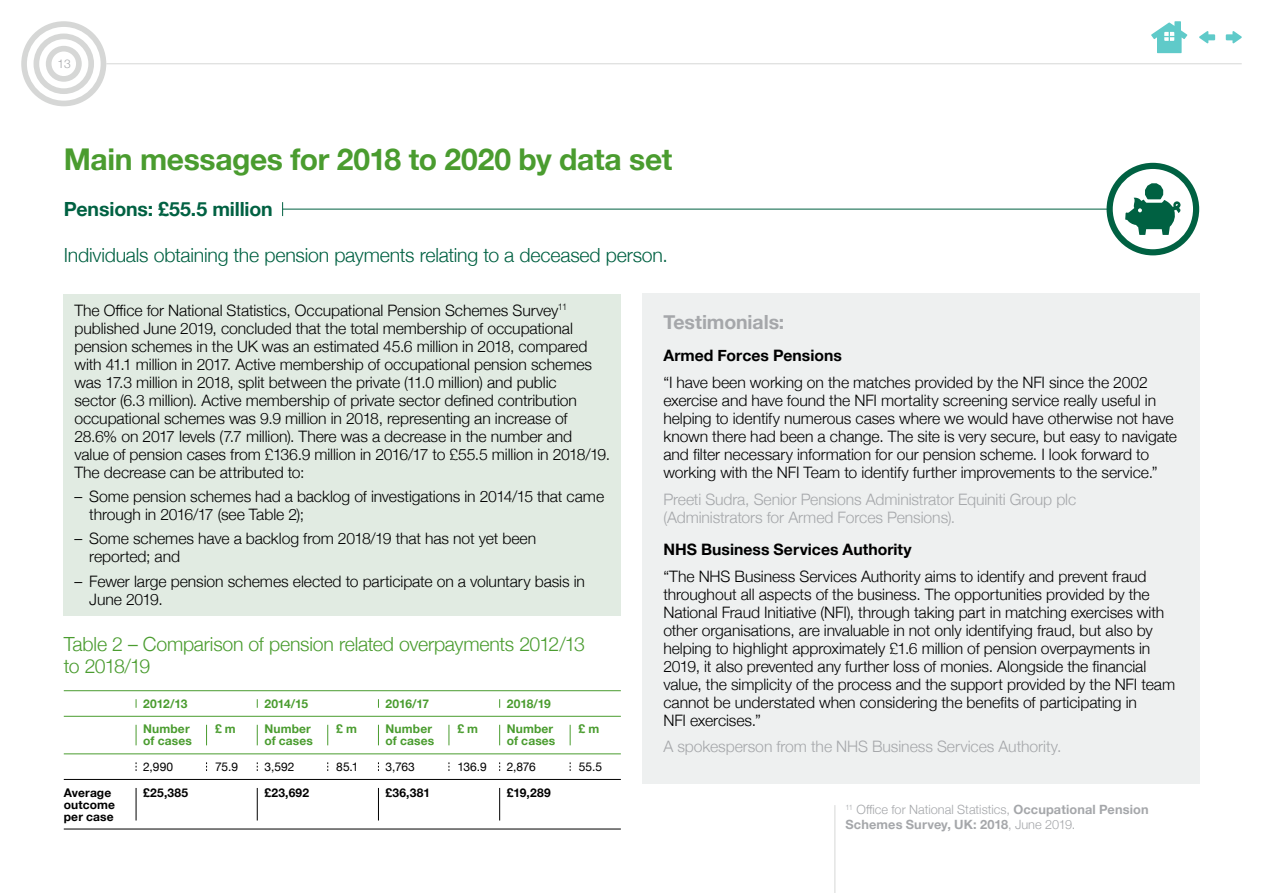
<style>
.page{position:relative;width:1263px;height:893px;background:#fff}
.page>*{position:absolute;margin:0;border:0;box-sizing:border-box;transform-origin:0 0}
.t1{font:700 30px "Helvetica Neue";letter-spacing:-.01em;color:#4a9c2f}
.t2{font:300 19.5px "Helvetica Neue";letter-spacing:-.01em;color:#006142}
.t3{font:300 19.5px/22.5px "Helvetica Neue";letter-spacing:-.01em;color:#4a9c2f}
.t4{font:700 19.5px "Helvetica Neue";letter-spacing:-.005em;color:#006142}
.t5{font:700 19.5px "Helvetica Neue";letter-spacing:-.005em;color:#a5a7aa}
.t6{font:300 15.75px/18px "Helvetica Neue";letter-spacing:-.005em;color:#000}
.t7{font:300 15.75px/18px "Helvetica Neue";letter-spacing:-.005em;color:#a5a7aa}
.t8{font:700 15.75px "Helvetica Neue";letter-spacing:.005em;color:#000}
.t9{font:700 12.75px/15px "Helvetica Neue";letter-spacing:.01em;color:#a5a7aa}
.t10{font:700 12px/12px "Helvetica Neue";letter-spacing:.01em;color:#4a9c2f}
.t11{font:700 12px/12px "Helvetica Neue";letter-spacing:.015em;color:#000}
.t12{font:12px "Helvetica Neue";letter-spacing:.005em;color:#000}
.t13{font:300 12px "Helvetica Neue";color:#a5a7aa}
.s1{font-weight:300}
</style>
<div class="page">
<div style="left:64px;top:294px;width:557px;height:321px;background:#e1ebe2"></div>
<div style="left:642px;top:294px;width:557px;height:490px;background:#eef0f0"></div>
<svg style="left:21px;top:21px;width:85px;height:85px"></svg>
<svg style="left:1199px;top:31px;width:16px;height:12px"></svg>
<svg style="left:1226px;top:31px;width:16px;height:12px"></svg>
<svg style="left:1151px;top:21px;width:36px;height:32px"></svg>
<hr style="left:106px;top:64px;width:1136px;height:1px;background:#d6d7d6">
<hr style="left:64px;top:779px;width:557px;height:1px;background:#000">
<hr style="left:64px;top:716px;width:557px;height:1px;background:#4a9c2f">
<hr style="left:64px;top:754px;width:557px;height:1px;background:#4a9c2f">
<svg style="left:136px;top:725px;width:1px;height:20px"></svg>
<svg style="left:257px;top:725px;width:1px;height:20px"></svg>
<svg style="left:206px;top:725px;width:1px;height:20px"></svg>
<svg style="left:327px;top:725px;width:1px;height:20px"></svg>
<svg style="left:449px;top:725px;width:1px;height:20px"></svg>
<svg style="left:570px;top:725px;width:1px;height:20px"></svg>
<svg style="left:378px;top:725px;width:1px;height:20px"></svg>
<svg style="left:499px;top:725px;width:1px;height:20px"></svg>
<hr style="left:64px;top:829px;width:557px;height:1px;background:#000">
<hr style="left:136px;top:788px;width:1px;height:32px;background:#000">
<hr style="left:257px;top:788px;width:1px;height:32px;background:#000">
<hr style="left:378px;top:788px;width:1px;height:32px;background:#000">
<hr style="left:499px;top:788px;width:1px;height:32px;background:#000">
<hr style="left:64px;top:690px;width:557px;height:1px;background:#4a9c2f">
<hr style="left:835px;top:805px;width:1px;height:88px;background:#d6d7d6">
<hr style="left:283px;top:209px;width:827px;height:1px;background:#006142">
<svg style="left:282px;top:202px;width:1px;height:14px"></svg>
<svg style="left:1106px;top:163px;width:93px;height:92px"></svg>
<p class="t13" style="left:58px;top:54px;width:15px">13</p>
<h1 class="t1" style="left:64px;top:136px;width:610px">Main messages for 2018 to 2020 by data set</h1>
<p class="t4" style="left:64px;top:194px;width:211px">Pensions: £55.5 million</p>
<p class="t2" style="left:64px;top:239px;width:605px">Individuals obtaining the pension payments relating to a deceased person.</p>
<p class="t6" style="left:74px;top:300px;width:537px">The Office for National Statistics, Occupational Pension Schemes Survey<sup>11 </sup>published June 2019, concluded that the total membership of occupational pension schemes in the UK was an estimated 45.6 million in 2018, compared with 41.1 million in 2017. Active membership of occupational pension schemes was 17.3 million in 2018, split between the private (11.0 million) and public<br>sector (6.3 million). Active membership of private sector defined contribution occupational schemes was 9.9 million in 2018, representing an increase of 28.6% on 2017 levels (7.7 million). There was a decrease in the number and value of pension cases from £136.9 million in 2016/17 to £55.5 million in 2018/19.<br>The decrease can be attributed to:</p>
<p class="t6" style="left:89px;top:486px;width:516px;text-indent:-15px">– Some pension schemes had a backlog of investigations in 2014/15 that came through in 2016/17 (see Table 2);</p>
<p class="t6" style="left:89px;top:529px;width:448px;text-indent:-15px">– Some schemes have a backlog from 2018/19 that has not yet been reported; and</p>
<p class="t6" style="left:89px;top:571px;width:497px;text-indent:-15px">– Fewer large pension schemes elected to participate on a voluntary basis in<br>June 2019.</p>
<p class="t3" style="left:64px;top:631px;width:523px">Table 2 – Comparison of pension related overpayments 2012/13 to 2018/19</p>
<p class="t5" style="left:663px;top:307px;width:122px">Testimonials:</p>
<p class="t8" style="left:663px;top:343px;width:180px">Armed Forces Pensions</p>
<p class="t6" style="left:663px;top:372px;width:515px">“I have been working on the matches provided by the NFI since the 2002 exercise and have found the NFI mortality screening service really useful in helping to identify numerous cases where we would have otherwise not have known there had been a change. The site is very secure, but easy to navigate and filter necessary information for our pension scheme. I look forward to working with the NFI Team to identify further improvements to the service.”</p>
<p class="t7" style="left:663px;top:489px;width:414px">Preeti Sudra, Senior Pensions Administrator Equiniti Group plc (Administrators for Armed Forces Pensions).</p>
<p class="t8" style="left:663px;top:537px;width:250px">NHS Business Services Authority</p>
<p class="t6" style="left:663px;top:566px;width:513px">“The NHS Business Services Authority aims to identify and prevent fraud throughout all aspects of the business. The opportunities provided by the National Fraud Initiative (NFI), through taking part in matching exercises with other organisations, are invaluable in not only identifying fraud, but also by helping to highlight approximately £1.6 million of pension overpayments in 2019, it also prevented any further loss of monies. Alongside the financial value, the simplicity of the process and the support provided by the NFI team cannot be understated when considering the benefits of participating in<br>NFI exercises.”</p>
<p class="t7" style="left:663px;top:736px;width:400px">A spokesperson from the NHS Business Services Authority.</p>
<p class="t10" style="left:143px;top:698px;width:46px">2012/13</p>
<p class="t10" style="left:264px;top:698px;width:45px">2014/15</p>
<p class="t10" style="left:386px;top:698px;width:45px">2016/17</p>
<p class="t10" style="left:507px;top:698px;width:46px">2018/19</p>
<p class="t10" style="left:143px;top:723px;width:50px">Number of cases</p>
<p class="t10" style="left:215px;top:723px;width:22px">£ m</p>
<p class="t10" style="left:264px;top:723px;width:50px">Number of cases</p>
<p class="t10" style="left:336px;top:723px;width:22px">£ m</p>
<p class="t10" style="left:386px;top:723px;width:50px">Number of cases</p>
<p class="t10" style="left:457px;top:723px;width:22px">£ m</p>
<p class="t10" style="left:507px;top:723px;width:50px">Number of cases</p>
<p class="t10" style="left:579px;top:723px;width:22px">£ m</p>
<p class="t12" style="left:143px;top:758px;width:32px">2,990</p>
<p class="t12" style="left:215px;top:758px;width:24px">75.9</p>
<p class="t12" style="left:264px;top:758px;width:32px">3,592</p>
<p class="t12" style="left:336px;top:758px;width:24px">85.1</p>
<p class="t12" style="left:386px;top:758px;width:31px">3,763</p>
<p class="t12" style="left:457px;top:758px;width:31px">136.9</p>
<p class="t12" style="left:507px;top:758px;width:31px">2,876</p>
<p class="t12" style="left:579px;top:758px;width:25px">55.5</p>
<p class="t11" style="left:64px;top:786px;width:53px">Average outcome per case</p>
<p class="t11" style="left:143px;top:786px;width:47px">£25,385</p>
<p class="t11" style="left:264px;top:786px;width:46px">£23,692</p>
<p class="t11" style="left:386px;top:786px;width:46px">£36,381</p>
<p class="t11" style="left:507px;top:786px;width:46px">£19,289</p>
<p class="t9" style="left:845px;top:802px;width:304px"><sup>11</sup> <span class="s1">Office for National Statistics,</span> Occupational Pension<br>Schemes Survey, UK: 2018<span class="s1">, June 2019.</span></p>
</div>
